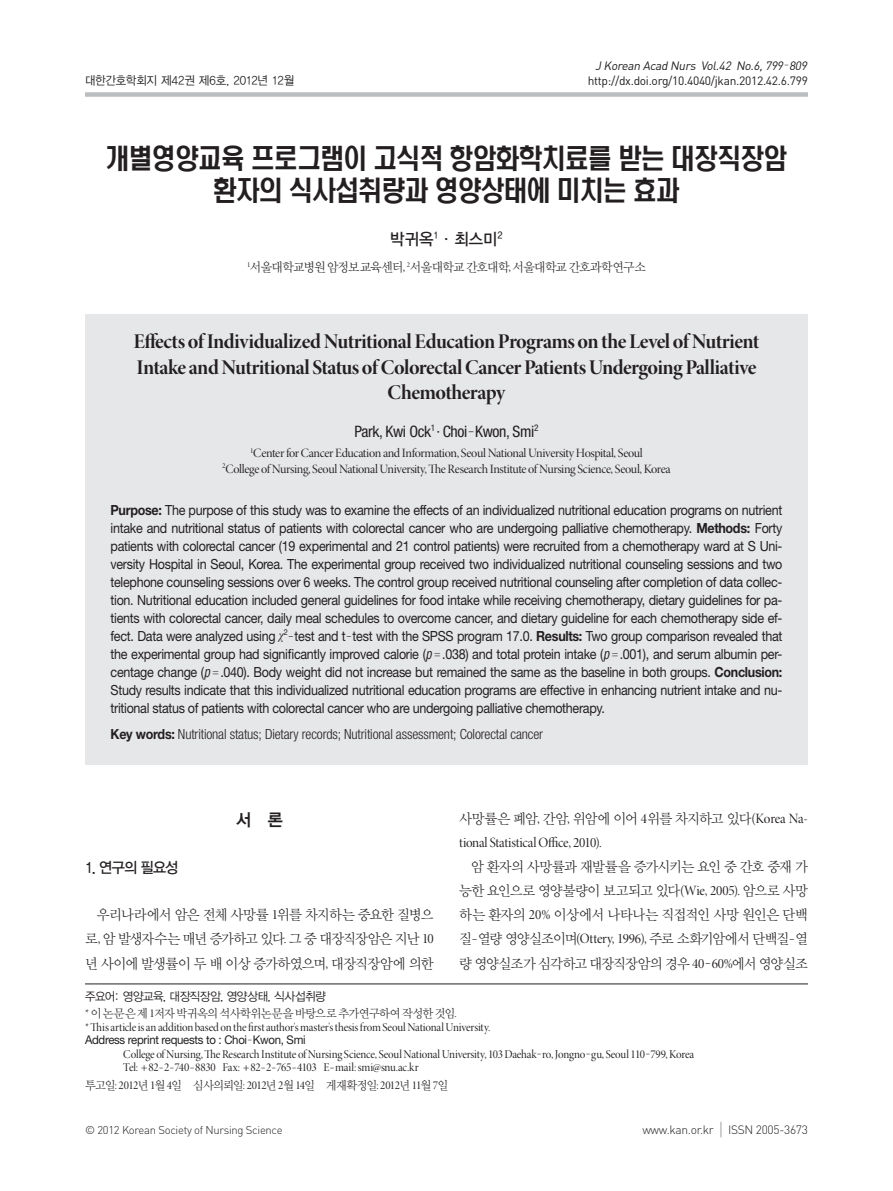
<style>
.page{position:relative;width:893px;height:1191px;background:#fff}
.page>*{position:absolute;margin:0;border:0;box-sizing:border-box;transform-origin:0 0}
.t1{font:500 27px/32.4px "HYK Head Line";letter-spacing:-.05em;color:#231f20;text-align:center;scale:.9 1}
.t2{font:21px/25.2px "Minion Pro Bold Disp";letter-spacing:-.025em;color:#231f20;text-align:center}
.t3{font:17.25px "YDIYGO340";color:#231f20;scale:.95 1}
.t4{font:16.5px "YDIYGO330";color:#231f20;scale:.95 1}
.t5{font:condensed 15.75px "Helvetica Neue LT Std";letter-spacing:-.02em;color:#231f20}
.t6{font:15px "YDIYGO330";letter-spacing:-.05em;color:#231f20;scale:.95 1}
.t7{font:14.25px/24.2px "YDIY Mj O320";letter-spacing:-.06em;color:#231f20;text-align:justify;scale:.96 1}
.t8{font:14.25px "Minion Pro Disp";letter-spacing:-.015em;color:#231f20;scale:.96 1}
.t9{font:13.95px/18px "Helvetica Neue LT Std";letter-spacing:-.025em;color:#231f20;text-align:justify;scale:.9 1}
.t10{font:300 condensed 13.95px "Helvetica Neue LT Std";letter-spacing:-.01em;color:#231f20}
.t11{font:12.75px/15.3px "Minion Pro Disp";letter-spacing:-.03em;color:#231f20;text-align:center}
.t12{font:12.75px "YDIY Mj O320";letter-spacing:-.055em;color:#231f20;scale:.96 1}
.t13{font:12px/13.2px "Minion Pro Disp";letter-spacing:-.015em;color:#231f20;scale:.96 1}
.t14{font:12px "DIN Pro";letter-spacing:-.025em;color:#231f20}
.t15{font:12px "Helvetica Neue LT Std";letter-spacing:-.025em;color:#231f20;scale:.95 1}
.t16{font:12px "YDIY Mj O320";letter-spacing:-.045em;color:#231f20;scale:.96 1}
.t17{font:italic 12px "DIN Pro";color:#231f20}
.t18{font:300 12px "DIN Pro";letter-spacing:-.025em;color:#231f20}
.t19{font:12px "YDIYGO320";letter-spacing:-.025em;color:#231f20;scale:.96 1}
.t20{font:12px "YDIYGO320";letter-spacing:-.025em;color:#231f20;scale:.95 1}
.t21{font:300 11.25px "DIN Pro";letter-spacing:-.025em;color:#231f20}
.s1{font-family:"Dotum";font-size:10.8px}
.s2{font-family:"Minion Pro Disp"}
.s3{font-family:"Dotum";font-stretch:normal;font-size:14.1px}
.s4{font-weight:700}
.s5{font-family:"Times New Roman";font-style:italic;font-size:12.75px}
.s6{font-family:"Dotum";font-size:12.6px}
.s7{font-family:"Helvetica";font-style:italic;font-stretch:condensed}
.s8{font-weight:700;font-stretch:normal}
.s9{font-family:"Dotum";font-size:12.9px}
.s10{font-family:"YDIY Mj O320"}
.s11{font-weight:400;font-size:18px;color:#939598}
</style>
<div class="page">
<div style="left:85px;top:92px;width:723px;height:5px;background:#bcbdc0"></div>
<div style="left:85px;top:314px;width:723px;height:450px;background:#e6e7e9"></div>
<hr style="left:85px;top:983px;width:723px;height:1px;background:#231f20">
<p class="t17" style="left:595px;top:57px;width:216px">J Korean Acad Nurs Vol.42 No.6,799<span class="s1">-</span>809</p>
<p class="t20" style="left:85px;top:74px;width:222px">대한간호학회지 제42권 제6호, 2012년 12월</p>
<p class="t14" style="left:588px;top:73px;width:222px">http://dx.doi.org/10.4040/jkan.2012.42.6.799</p>
<h1 class="t1" style="left:105px;top:142px;width:759px">개별영양교육 프로그램이 고식적 항암화학치료를 받는 대장직장암 환자의 식사섭취량과 영양상태에 미치는 효과</h1>
<p class="t4" style="left:390px;top:230px;width:120px">박귀옥<sup>1</sup>·최스미<sup>2</sup></p>
<p class="t12" style="left:247px;top:261px;width:417px"><sup>1</sup>서울대학교병원 암정보교육센터<span class="s2">,</span> <sup>2</sup>서울대학교 간호대학<span class="s2">,</span> 서울대학교 간호과학연구소</p>
<h2 class="t2" style="left:133px;top:330px;width:628px">Effects of Individualized Nutritional Education Programs on the Level of Nutrient<br>Intake and Nutritional Status of Colorectal Cancer Patients Undergoing Palliative<br>Chemotherapy</h2>
<p class="t5" style="left:354px;top:422px;width:186px">Park, Kwi Ock<sup>1</sup> · Choi<span class="s3">-</span>Kwon, Smi<sup>2</sup></p>
<p class="t11" style="left:222px;top:446px;width:450px"><sup>1</sup>Center for Cancer Education and Information, Seoul National University Hospital, Seoul<br><sup>2</sup>College of Nursing, Seoul National University, The Research Institute of Nursing Science, Seoul, Korea</p>
<p class="t9" style="left:111px;top:500px;width:748px"><span class="s4">Purpose:</span> The purpose of this study was to examine the effects of an individualized nutritional education programs on nutrient intake and nutritional status of patients with colorectal cancer who are undergoing palliative chemotherapy. <span class="s4">Methods:</span> Forty patients with colorectal cancer (19 experimental and 21 control patients) were recruited from a chemotherapy ward at S Uni&shy;versity Hospital in Seoul, Korea. The experimental group received two individualized nutritional counseling sessions and two telephone counseling sessions over 6 weeks. The control group received nutritional counseling after completion of data collec&shy;tion. Nutritional education included general guidelines for food intake while receiving chemotherapy, dietary guidelines for pa&shy;tients with colorectal cancer, daily meal schedules to overcome cancer, and dietary guideline for each chemotherapy side ef&shy;fect. Data were analyzed using <span class="s5">χ</span><sup>2</sup><span class="s6">-</span>test and t<span class="s6">-</span>test with the SPSS program 17.0. <span class="s4">Results:</span> Two group comparison revealed that the experimental group had significantly improved calorie (<span class="s7">p</span> <span class="s2">=</span>.038) and total protein intake (<span class="s7">p</span> <span class="s2">=</span>.001), and serum albumin per&shy;centage change (<span class="s7">p</span> <span class="s2">=</span>.040). Body weight did not increase but remained the same as the baseline in both groups. <span class="s4">Conclusion:<br></span>Study results indicate that this individualized nutritional education programs are effective in enhancing nutrient intake and nu&shy;tritional status of patients with colorectal cancer who are undergoing palliative chemotherapy.</p>
<p class="t10" style="left:111px;top:726px;width:434px"><span class="s8">Key words:</span> Nutritional status; Dietary records; Nutritional assessment; Colorectal cancer</p>
<p class="t3" style="left:236px;top:810px;width:51px">서 론</p>
<p class="t6" style="left:85px;top:858px;width:100px">1. 연구의 필요성</p>
<p class="t7" style="left:85px;top:903px;width:365px;text-indent:12px">우리나라에서 암은 전체 사망률 <span class="s2">1</span>위를 차지하는 중요한 질병으 로<span class="s2">,</span> 암 발생자수는 매년 증가하고 있다<span class="s2">.</span> 그 중 대장직장암은 지난 <span class="s2">10 </span>년 사이에 발생률이 두 배 이상 증가하였으며<span class="s2">,</span> 대장직장암에 의한</p>
<p class="t7" style="left:459px;top:806px;width:365px">사망률은 폐암<span class="s2">,</span> 간암<span class="s2">,</span> 위암에 이어 <span class="s2">4</span>위를 차지하고 있다<span class="s2">(Korea Na-</span></p>
<p class="t8" style="left:459px;top:833px;width:150px">tional Statistical Office, 2010).</p>
<p class="t7" style="left:459px;top:854px;width:365px;text-indent:12px">암 환자의 사망률과 재발률을 증가시키는 요인 중 간호 중재 가 능한 요인으로 영양불량이 보고되고 있다<span class="s2">(Wie, 2005).</span> 암으로 사망 하는 환자의 <span class="s2">20%</span> 이상에서 나타나는 직접적인 사망 원인은 단백 질<span class="s9">-</span>열량 영양실조이며<span class="s2">(Ottery, 1996),</span> 주로 소화기암에서 단백질<span class="s9">-</span>열 량 영양실조가 심각하고 대장직장암의 경우 <span class="s2">40</span><span class="s9">-</span> <span class="s2">60%</span>에서 영양실조</p>
<p class="t19" style="left:85px;top:989px;width:252px">주요어: 영양교육, 대장직장암, 영양상태, 식사섭취량</p>
<p class="t16" style="left:85px;top:1007px;width:389px"><span class="s2">*</span> 이 논문은 제 <span class="s2">1</span>저자 박귀옥의 석사학위논문을 바탕으로 추가연구하여 작성한 것임<span class="s2">.</span></p>
<p class="t13" style="left:85px;top:1020px;width:424px">*This articleis an addition based on the first author'smaster'sthesisfromSeoulNationalUniversity.</p>
<p class="t15" style="left:85px;top:1032px;width:234px">Address reprint requests to : Choi<span class="s1">-</span>Kwon, Smi</p>
<p class="t13" style="left:123px;top:1048px;width:596px">College ofNursing,TheResearch Institute ofNursing Science, SeoulNationalUniversity, 103Daehak<span class="s1">-</span>ro,Jongno<span class="s1">-</span>gu, Seoul 110<span class="s1">-</span>799,Korea<br>Tel: <span class="s1">+</span>82<span class="s1">-</span>2<span class="s1">-</span>740<span class="s1">-</span>8830 Fax: <span class="s1">+</span>82<span class="s1">-</span>2<span class="s1">-</span>765<span class="s1">-</span>4103 E<span class="s1">-</span>mail:smi@snu.ac.kr</p>
<p class="t13" style="left:85px;top:1078px;width:380px"><span class="s10">투고일</span>: 2012<span class="s10">년</span> 1<span class="s10">월</span> 4<span class="s10">일 심사의뢰일</span>: 2012<span class="s10">년</span> 2<span class="s10">월</span> 14<span class="s10">일 게재확정일</span>: 2012<span class="s10">년</span> 11<span class="s10">월</span> 7<span class="s10">일</span></p>
<p class="t21" style="left:85px;top:1122px;width:199px">© 2012 Korean Society of Nursing Science</p>
<p class="t18" style="left:642px;top:1121px;width:167px">www.kan.or.kr <span class="s11">|</span> ISSN 2005-3673</p>
</div>
